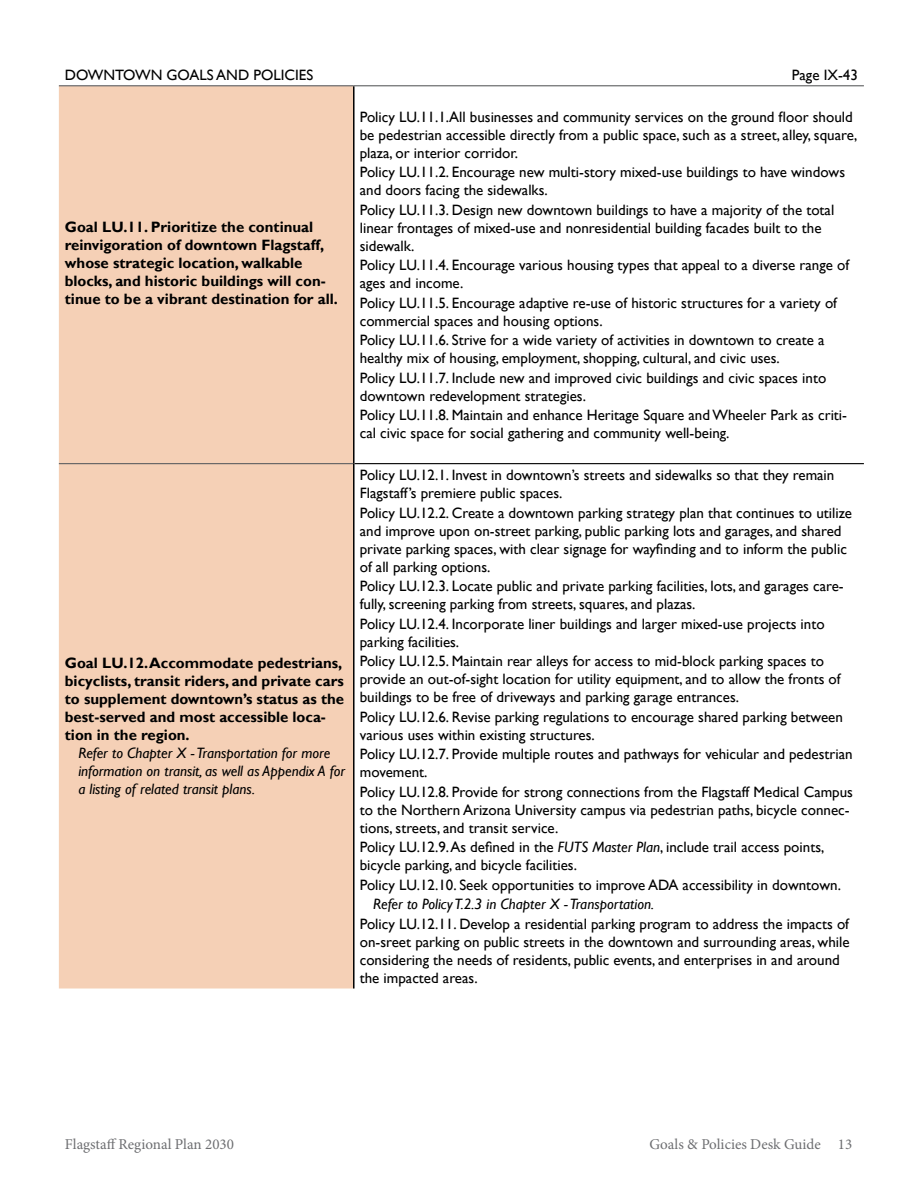
<style>
.page{position:relative;width:918px;height:1188px;background:#fff}
.page>*{position:absolute;margin:0;border:0;box-sizing:border-box;transform-origin:0 0}
.Policies{font:15px/18px "Gill Sans";color:#000}
.Policies-2{font:700 15px/18px "Gill Sans";color:#000}
.Policies-3{font:italic 15px/18px "Gill Sans";color:#000}
.t1{font:15px "Minion Pro";color:#6d6e71}
.s1{font-style:italic}
</style>
<div class="page">
<div style="left:59px;top:86px;width:294px;height:903px;background:#f5d0b6"></div>
<hr style="left:355px;top:463px;width:509px;height:1px;background:#000">
<hr style="left:354px;top:85px;width:510px;height:1px;background:#5f6062">
<hr style="left:59px;top:85px;width:295px;height:1px;background:#5f6062">
<hr style="left:353px;top:86px;width:2px;height:378px;background:#000">
<hr style="left:59px;top:463px;width:294px;height:1px;background:#5f6062">
<hr style="left:353px;top:464px;width:2px;height:525px;background:#000">
<p class="Policies" style="left:65px;top:66px;width:250px">DOWNTOWN GOALS AND POLICIES</p>
<p class="Policies" style="left:792px;top:66px;width:68px">Page IX-43</p>
<p class="Policies-2" style="left:65px;top:218px;width:275px">Goal LU.11. Prioritize the continual reinvigoration of downtown Flagstaff, whose strategic location, walkable blocks, and historic buildings will con&shy;tinue to be a vibrant destination for all.</p>
<p class="Policies-2" style="left:65px;top:655px;width:281px">Goal LU.12. Accommodate pedestrians, bicyclists, transit riders, and private cars to supplement downtown’s status as the best-served and most accessible loca&shy;tion in the region.</p>
<p class="Policies-3" style="left:78px;top:744px;width:268px">Refer to Chapter X - Transportation for more information on transit, as well as Appendix A for a listing of related transit plans.</p>
<p class="Policies" style="left:360px;top:108px;width:499px">Policy LU.11.1.All businesses and community services on the ground floor should be pedestrian accessible directly from a public space, such as a street, alley, square, plaza, or interior corridor.</p>
<p class="Policies" style="left:360px;top:163px;width:487px">Policy LU.11.2. Encourage new multi-story mixed-use buildings to have windows and doors facing the sidewalks.</p>
<p class="Policies" style="left:360px;top:201px;width:476px">Policy LU.11.3. Design new downtown buildings to have a majority of the total linear frontages of mixed-use and nonresidential building facades built to the sidewalk.</p>
<p class="Policies" style="left:360px;top:256px;width:491px">Policy LU.11.4. Encourage various housing types that appeal to a diverse range of ages and income.</p>
<p class="Policies" style="left:360px;top:294px;width:479px">Policy LU.11.5. Encourage adaptive re-use of historic structures for a variety of commercial spaces and housing options.</p>
<p class="Policies" style="left:360px;top:331px;width:466px">Policy LU.11.6. Strive for a wide variety of activities in downtown to create a healthy mix of housing, employment, shopping, cultural, and civic uses.</p>
<p class="Policies" style="left:360px;top:369px;width:468px">Policy LU.11.7. Include new and improved civic buildings and civic spaces into downtown redevelopment strategies.</p>
<p class="Policies" style="left:360px;top:406px;width:489px">Policy LU.11.8. Maintain and enhance Heritage Square and Wheeler Park as criti&shy;cal civic space for social gathering and community well-being.</p>
<p class="Policies" style="left:360px;top:466px;width:476px">Policy LU.12.1. Invest in downtown’s streets and sidewalks so that they remain<br>Flagstaff’s premiere public spaces.</p>
<p class="Policies" style="left:360px;top:504px;width:494px">Policy LU.12.2. Create a downtown parking strategy plan that continues to utilize and improve upon on-street parking, public parking lots and garages, and shared private parking spaces, with clear signage for wayfinding and to inform the public of all parking options.</p>
<p class="Policies" style="left:360px;top:577px;width:486px">Policy LU.12.3. Locate public and private parking facilities, lots, and garages care&shy;fully, screening parking from streets, squares, and plazas.</p>
<p class="Policies" style="left:360px;top:615px;width:466px">Policy LU.12.4. Incorporate liner buildings and larger mixed-use projects into parking facilities.</p>
<p class="Policies" style="left:360px;top:652px;width:482px">Policy LU.12.5. Maintain rear alleys for access to mid-block parking spaces to provide an out-of-sight location for utility equipment, and to allow the fronts of buildings to be free of driveways and parking garage entrances.</p>
<p class="Policies" style="left:360px;top:708px;width:485px">Policy LU.12.6. Revise parking regulations to encourage shared parking between various uses within existing structures.</p>
<p class="Policies" style="left:360px;top:745px;width:494px">Policy LU.12.7. Provide multiple routes and pathways for vehicular and pedestrian movement.</p>
<p class="Policies" style="left:360px;top:783px;width:495px">Policy LU.12.8. Provide for strong connections from the Flagstaff Medical Campus to the Northern Arizona University campus via pedestrian paths, bicycle connec&shy;tions, streets, and transit service.</p>
<p class="Policies" style="left:360px;top:838px;width:466px">Policy LU.12.9. As defined in the <span class="s1">FUTS Master Plan</span>, include trail access points, bicycle parking, and bicycle facilities.</p>
<p class="Policies" style="left:360px;top:876px;width:483px">Policy LU.12.10. Seek opportunities to improve ADA accessibility in downtown.</p>
<p class="Policies-3" style="left:373px;top:895px;width:282px">Refer to Policy T.2.3 in Chapter X - Transportation.</p>
<p class="Policies" style="left:360px;top:915px;width:491px">Policy LU.12.11. Develop a residential parking program to address the impacts of on-sreet parking on public streets in the downtown and surrounding areas, while considering the needs of residents, public events, and enterprises in and around the impacted areas.</p>
<p class="t1" style="left:65px;top:1135px;width:171px">Flagstaff Regional Plan 2030</p>
<p class="t1" style="left:649px;top:1135px;width:204px">Goals &amp; Policies Desk Guide 13</p>
</div>
